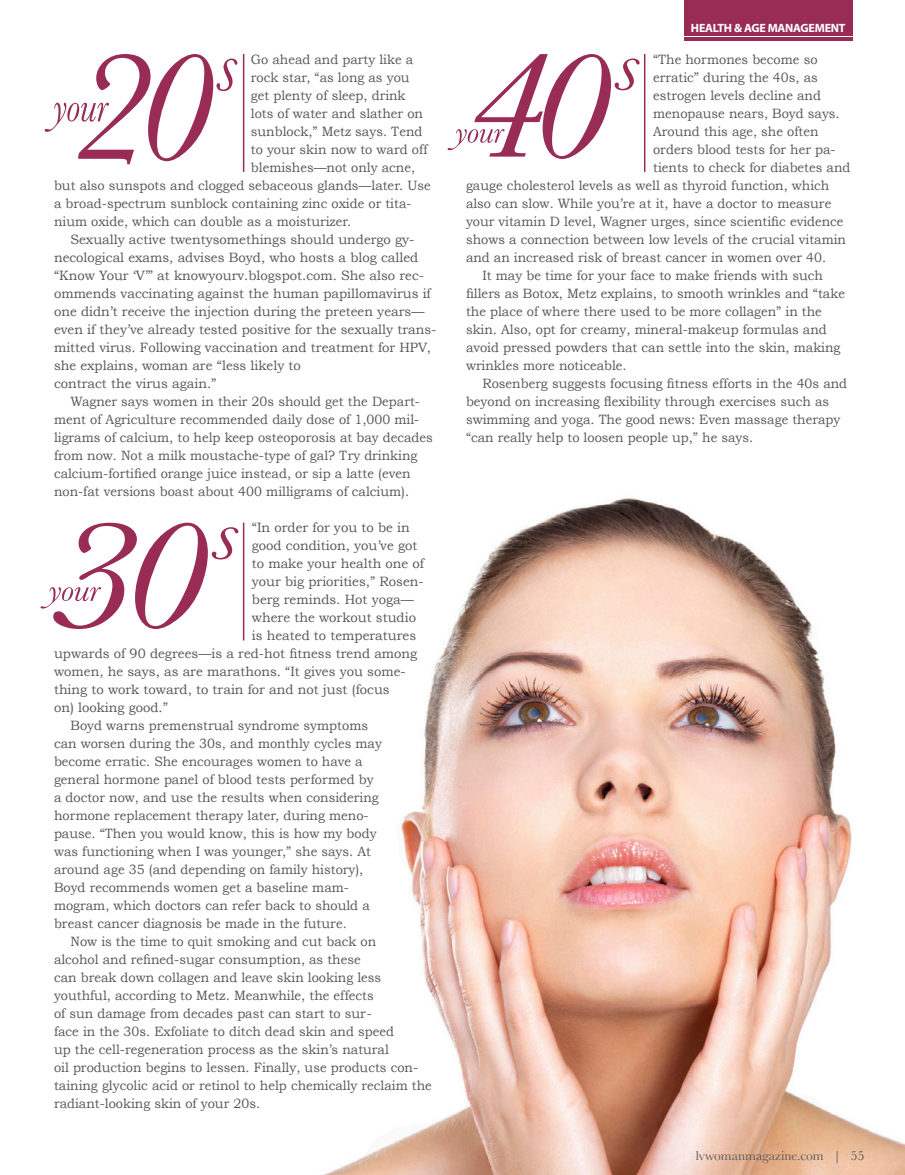
<style>
.page{position:relative;width:905px;height:1175px;background:#fff}
.page>*{position:absolute;margin:0;border:0;box-sizing:border-box;transform-origin:0 0}
.t1{font:13.5px/18px "Bookman Old Style";color:#57585a;scale:.95 1}
.t2{font:13.5px/18px "Bookman Old Style";color:#57585a}
.t3{font:13.5px "Baskerville";color:#57585a}
.t4{font:700 12px "Myriad";letter-spacing:-.02em;color:#fff}
</style>
<div class="page">
<img style="left:326px;top:498px;width:578px;height:676px">
<div style="left:684px;top:0;width:168px;height:40px;background:#982c55"></div>
<svg style="left:684px;top:36px;width:168px;height:1px"></svg>
<svg style="left:447px;top:54px;width:192px;height:105px"></svg>
<hr style="left:644px;top:54px;width:1px;height:118px;background:#982c55">
<svg style="left:40px;top:522px;width:198px;height:107px"></svg>
<hr style="left:243px;top:522px;width:1px;height:118px;background:#982c55">
<svg style="left:45px;top:54px;width:192px;height:110px"></svg>
<hr style="left:243px;top:54px;width:1px;height:118px;background:#982c55">
<p class="t1" style="left:251px;top:50px;width:172px">Go ahead and party like a</p>
<p class="t1" style="left:251px;top:68px;width:168px">rock star, “as long as you</p>
<p class="t1" style="left:251px;top:86px;width:164px">get plenty of sleep, drink</p>
<p class="t1" style="left:251px;top:104px;width:183px">lots of water and slather on</p>
<p class="t1" style="left:251px;top:122px;width:182px">sunblock,” Metz says. Tend</p>
<p class="t1" style="left:251px;top:140px;width:187px">to your skin now to ward off</p>
<p class="t1" style="left:251px;top:158px;width:174px">blemishes—not only acne,</p>
<p class="t1" style="left:54px;top:176px;width:398px">but also sunspots and clogged sebaceous glands—later. Use</p>
<p class="t1" style="left:54px;top:194px;width:378px">a broad-spectrum sunblock containing zinc oxide or tita-</p>
<p class="t1" style="left:54px;top:212px;width:314px">nium oxide, which can double as a moisturizer.</p>
<p class="t2" style="left:54px;top:230px;width:384px;text-indent:16px">Sexually active twentysomethings should undergo gy&shy;necological exams, advises Boyd, who hosts a blog called “Know Your ‘V’” at knowyourv.blogspot.com. She also rec&shy;ommends vaccinating against the human papillomavirus if one didn’t receive the injection during the preteen years— even if they’ve already tested positive for the sexually trans&shy;mitted virus. Following vaccination and treatment for HPV, she explains, woman are “less likely to<br>contract the virus again.”</p>
<p class="t1" style="left:54px;top:392px;width:400px;text-indent:17px">Wagner says women in their 20s should get the Depart&shy;ment of Agriculture recommended daily dose of 1,000 mil&shy;ligrams of calcium, to help keep osteoporosis at bay decades from now. Not a milk moustache-type of gal? Try drinking calcium-fortified orange juice instead, or sip a latte (even non-fat versions boast about 400 milligrams of calcium).</p>
<p class="t2" style="left:252px;top:518px;width:159px">“In order for you to be in</p>
<p class="t2" style="left:252px;top:536px;width:167px">good condition, you’ve got</p>
<p class="t2" style="left:252px;top:554px;width:174px">to make your health one of</p>
<p class="t2" style="left:252px;top:572px;width:173px">your big priorities,” Rosen-</p>
<p class="t2" style="left:252px;top:590px;width:163px">berg reminds. Hot yoga—</p>
<p class="t2" style="left:252px;top:608px;width:166px">where the workout studio</p>
<p class="t2" style="left:252px;top:626px;width:166px">is heated to temperatures</p>
<p class="t2" style="left:54px;top:644px;width:365px">upwards of 90 degrees—is a red-hot fitness trend among</p>
<p class="t2" style="left:54px;top:662px;width:353px">women, he says, as are marathons. “It gives you some-</p>
<p class="t2" style="left:54px;top:680px;width:337px">thing to work toward, to train for and not just (focus</p>
<p class="t2" style="left:54px;top:698px;width:115px">on) looking good.”</p>
<p class="t1" style="left:54px;top:716px;width:347px;text-indent:17px">Boyd warns premenstrual syndrome symptoms can worsen during the 30s, and monthly cycles may become erratic. She encourages women to have a general hormone panel of blood tests performed by a doctor now, and use the results when considering hormone replacement therapy later, during meno&shy;pause. “Then you would know, this is how my body was functioning when I was younger,” she says. At around age 35 (and depending on family history), Boyd recommends women get a baseline mam&shy;mogram, which doctors can refer back to should a breast cancer diagnosis be made in the future.</p>
<p class="t1" style="left:54px;top:932px;width:399px;text-indent:17px">Now is the time to quit smoking and cut back on<br>alcohol and refined-sugar consumption, as these<br>can break down collagen and leave skin looking less youthful, according to Metz. Meanwhile, the effects<br>of sun damage from decades past can start to sur-<br>face in the 30s. Exfoliate to ditch dead skin and speed<br>up the cell-regeneration process as the skin’s natural<br>oil production begins to lessen. Finally, use products con&shy;taining glycolic acid or retinol to help chemically reclaim the radiant-looking skin of your 20s.</p>
<p class="t4" style="left:691px;top:22px;width:156px">HEALTH &amp; AGE MANAGEMENT</p>
<p class="t1" style="left:653px;top:50px;width:174px">“The hormones become so</p>
<p class="t1" style="left:653px;top:68px;width:175px">erratic” during the 40s, as</p>
<p class="t1" style="left:653px;top:86px;width:178px">estrogen levels decline and</p>
<p class="t1" style="left:653px;top:104px;width:198px">menopause nears, Boyd says.</p>
<p class="t1" style="left:653px;top:122px;width:175px">Around this age, she often</p>
<p class="t1" style="left:653px;top:140px;width:194px">orders blood tests for her pa-</p>
<p class="t1" style="left:653px;top:158px;width:209px">tients to check for diabetes and</p>
<p class="t1" style="left:466px;top:176px;width:384px">gauge cholesterol levels as well as thyroid function, which</p>
<p class="t1" style="left:466px;top:194px;width:386px">also can slow. While you’re at it, have a doctor to measure</p>
<p class="t1" style="left:466px;top:212px;width:399px">your vitamin D level, Wagner urges, since scientific evidence</p>
<p class="t1" style="left:466px;top:230px;width:401px">shows a connection between low levels of the crucial vitamin</p>
<p class="t1" style="left:466px;top:248px;width:380px">and an increased risk of breast cancer in women over 40.</p>
<p class="t1" style="left:466px;top:266px;width:400px;text-indent:17px">It may be time for your face to make friends with such fillers as Botox, Metz explains, to smooth wrinkles and “take the place of where there used to be more collagen” in the skin. Also, opt for creamy, mineral-makeup formulas and avoid pressed powders that can settle into the skin, making wrinkles more noticeable.</p>
<p class="t1" style="left:466px;top:374px;width:403px;text-indent:17px">Rosenberg suggests focusing fitness efforts in the 40s and beyond on increasing flexibility through exercises such as swimming and yoga. The good news: Even massage therapy “can really help to loosen people up,” he says.</p>
<p class="t3" style="left:695px;top:1147px;width:170px">lvwomanmagazine.com | 55</p>
</div>
